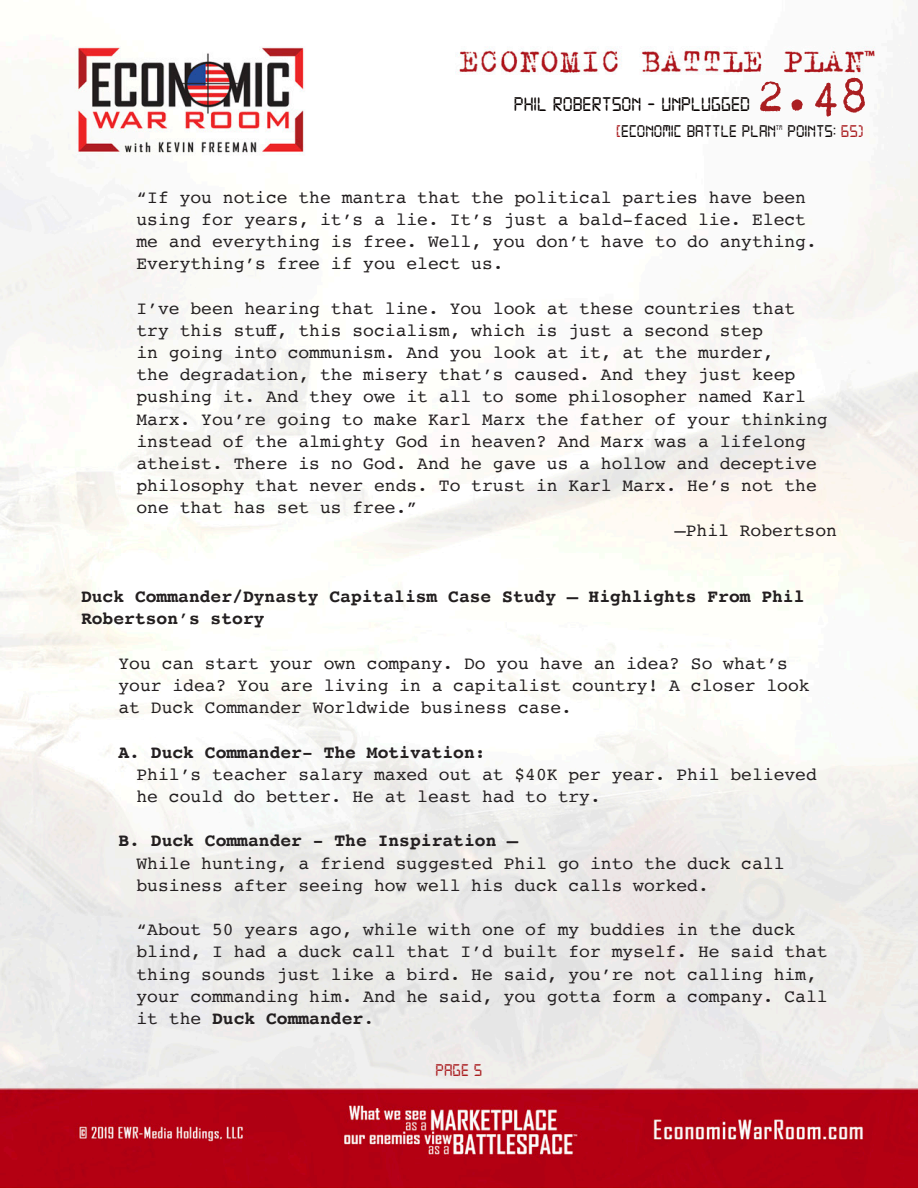
<style>
.page{position:relative;width:918px;height:1188px;background:#fff}
.page>*{position:absolute;margin:0;border:0;box-sizing:border-box;transform-origin:0 0}
.t1{font:51px "Trixie";color:#aa1e21}
.t2{font:21px "Digital 7";color:#080302}
.Main_Body{font:18px/22.2px "Courier";color:#231f20}
.Main_Body-2{font:700 18px/22.2px "Courier";color:#231f20}
.t3{font:18px "Digital 7";color:#080302}
.t4{font:18px "Digital 7";color:#aa1e21}
.t5{font:7.05px "Digital 7";color:#080302}
.s1{color:#aa1e21}
.s2{font-weight:700}
</style>
<div class="page">
<img style="left:0;top:35px;width:918px;height:1153px">
<h1 class="t1" style="left:756px;top:62px;width:114px">2.48</h1>
<p class="t3" style="left:616px;top:123px;width:161px"><span class="s1">[</span>ECONOMIC BATTLE PLAN</p>
<p class="t5" style="left:776px;top:124px;width:8px">TM</p>
<p class="t3" style="left:788px;top:123px;width:78px">POINTS: <span class="s1">65)</span></p>
<p class="t2" style="left:514px;top:95px;width:238px">PHIL ROBERTSON - UNPLUGGED</p>
<p class="Main_Body" style="left:136px;top:185px;width:682px">“If you notice the mantra that the political parties have been using for years, it’s a lie. It’s just a bald-faced lie. Elect me and everything is free. Well, you don’t have to do anything.<br>Everything’s free if you elect us.</p>
<p class="Main_Body" style="left:136px;top:296px;width:693px">I’ve been hearing that line. You look at these countries that try this stuff, this socialism, which is just a second step<br>in going into communism. And you look at it, at the murder,<br>the degradation, the misery that’s caused. And they just keep pushing it. And they owe it all to some philosopher named Karl Marx. You’re going to make Karl Marx the father of your thinking instead of the almighty God in heaven? And Marx was a lifelong atheist. There is no God. And he gave us a hollow and deceptive philosophy that never ends. To trust in Karl Marx. He’s not the one that has set us free.”</p>
<p class="Main_Body" style="left:675px;top:518px;width:164px">–Phil Robertson</p>
<p class="Main_Body-2" style="left:81px;top:585px;width:725px">Duck Commander/Dynasty Capitalism Case Study – Highlights From Phil<br>Robertson’s story</p>
<p class="Main_Body" style="left:118px;top:652px;width:693px">You can start your own company. Do you have an idea? So what’s your idea? You are living in a capitalist country! A closer look at Duck Commander Worldwide business case.</p>
<p class="Main_Body-2" style="left:118px;top:740px;width:369px">A. Duck Commander- The Motivation:</p>
<p class="Main_Body" style="left:136px;top:763px;width:682px">Phil’s teacher salary maxed out at $40K per year. Phil believed he could do better. He at least had to try.</p>
<p class="Main_Body-2" style="left:118px;top:829px;width:401px">B. Duck Commander - The Inspiration –</p>
<p class="Main_Body" style="left:136px;top:851px;width:650px">While hunting, a friend suggested Phil go into the duck call business after seeing how well his duck calls worked.</p>
<p class="Main_Body" style="left:136px;top:918px;width:693px">“About 50 years ago, while with one of my buddies in the duck blind, I had a duck call that I’d built for myself. He said that thing sounds just like a bird. He said, you’re not calling him, your commanding him. And he said, you gotta form a company. Call it the <span class="s2">Duck Commander</span>.</p>
<p class="t4" style="left:436px;top:1062px;width:48px">PAGE 5</p>
</div>
